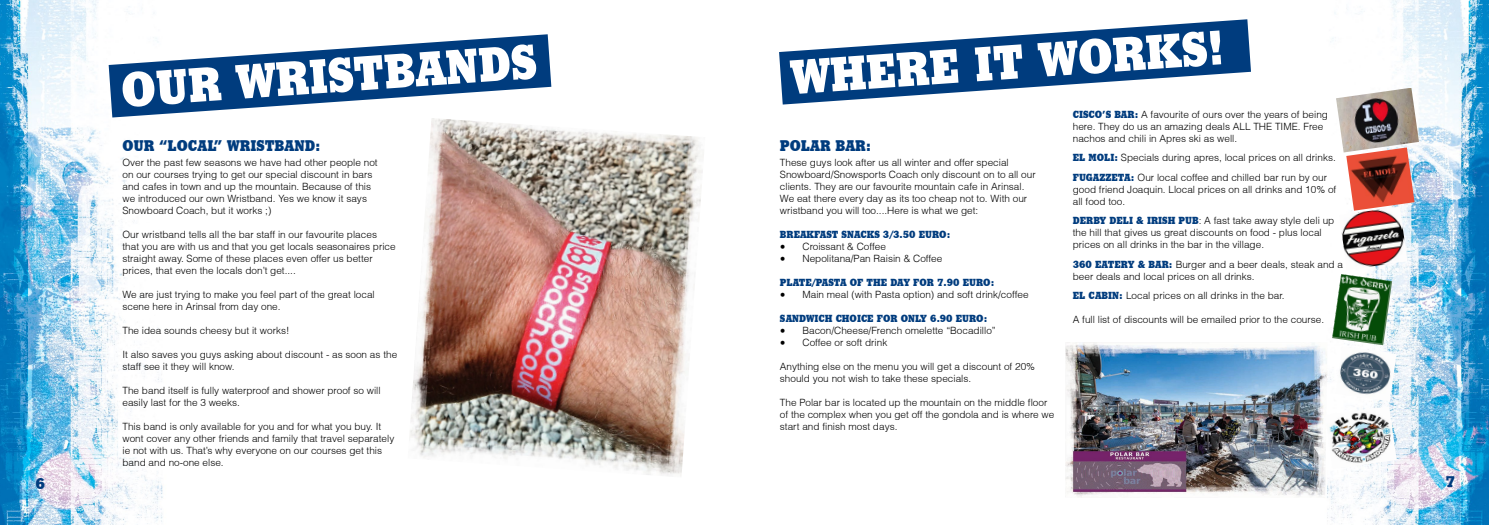
<style>
.page{position:relative;width:1489px;height:525px;background:#fff}
.page>*{position:absolute;margin:0;border:0;box-sizing:border-box;transform-origin:0 0}
.t1{font:800 46.88px "Stymie BT";color:#fff}
.t2{font:800 15px "Stymie BT";color:#003c7e}
.t3{font:300 10px/12px "Helvetica";color:#000}
.t4{font:800 10px "Stymie BT";color:#003c7e}
.s1{font-family:"Minion Pro";font-weight:400;font-size:15px}
.s2{font-family:"Stymie BT";font-weight:800;color:#003c7e}
</style>
<div class="page">
<img style="left:0;top:0;width:1488px;height:524px">
<svg style="left:109px;top:34px;width:442px;height:83px;fill:#003c7e"></svg>
<img style="left:407px;top:118px;width:298px;height:359px">
<svg style="left:779px;top:19px;width:471px;height:85px;fill:#003c7e"></svg>
<img style="left:1065px;top:342px;width:262px;height:155px">
<img style="left:1335px;top:88px;width:83px;height:64px">
<img style="left:1346px;top:147px;width:68px;height:63px">
<img style="left:1338px;top:206px;width:69px;height:64px">
<img style="left:1331px;top:274px;width:60px;height:71px">
<img style="left:1335px;top:346px;width:61px;height:55px">
<img style="left:1324px;top:406px;width:72px;height:62px">
<div style="left:121px;top:66px;width:101px;height:42px;background:#003c7e"></div>
<div style="left:478px;top:44px;width:59px;height:38px;background:#003c7e"></div>
<h1 class="t1" style="left:234px;top:54px;width:173px;rotate:-4deg">W RIS TBAN</h1>
<h2 class="t2" style="left:122px;top:136px;width:163px">OUR “LOCAL” WRISTBAN</h2>
<h2 class="t2" style="left:305px;top:136px;width:17px">D:</h2>
<p class="t3" style="left:122px;top:156px;width:257px">Over the past few seasons we have had other people not on our courses trying to get our special discount in bars and cafes in town and up the mountain. Because of this we introduced our own Wristband. Yes we know it says Snowboard Coach, but it works ;)</p>
<p class="t3" style="left:122px;top:228px;width:275px">Our wristband tells all the bar staff in our favourite places that you are with us and that you get locals seasonaires price straight away. Some of these places even offer us better prices, that even the locals don’t get....</p>
<p class="t3" style="left:122px;top:288px;width:254px">We are just trying to make you feel part of the great local scene here in Arinsal from day one.</p>
<p class="t3" style="left:122px;top:324px;width:168px">The idea sounds cheesy but it works!</p>
<p class="t3" style="left:122px;top:348px;width:276px">It also saves you guys asking about discount - as soon as the staff see it they will know.</p>
<p class="t3" style="left:122px;top:384px;width:260px">The band itself is fully waterproof and shower proof so will easily last for the 3 weeks.</p>
<p class="t3" style="left:122px;top:420px;width:273px">This band is only available for you and for what you buy. It wont cover any other friends and family that travel separately ie not with us. That’s why everyone on our courses get this band and no-one else.</p>
<h1 class="t1" style="left:789px;top:49px;width:436px;rotate:-4deg">WHERE IT W ORKS!</h1>
<h2 class="t2" style="left:780px;top:136px;width:93px">PO LAR BAR:</h2>
<p class="t3" style="left:780px;top:156px;width:257px">These guys look after us all winter and offer special Snowboard/Snowsports Coach only discount on to all our clients. They are our favourite mountain cafe in Arinsal.<br>We eat there every day as its too cheap not to. With our wristband you will too....Here is what we get:</p>
<p class="t4" style="left:780px;top:228px;width:69px">BREAKFAST SNA</p>
<p class="t4" style="left:860px;top:228px;width:91px">CKS 3/3.50 EURO:</p>
<p class="t3" style="left:780px;top:240px;width:108px"><span class="s1">•</span> Croissant &amp; Coffee</p>
<p class="t3" style="left:780px;top:252px;width:164px"><span class="s1">•</span> Nepolitana/Pan Raisin &amp; Coffee</p>
<p class="t4" style="left:780px;top:276px;width:8px">PLA</p>
<p class="t4" style="left:799px;top:276px;width:197px">TE/PASTA OF THE DAY FOR 7.90 EURO:</p>
<p class="t3" style="left:780px;top:288px;width:250px"><span class="s1">•</span> Main meal (with Pasta option) and soft drink/coffee</p>
<p class="t4" style="left:780px;top:312px;width:209px">SANDWICH CHOICE FOR ONLY 6.90 EURO:</p>
<p class="t3" style="left:780px;top:324px;width:217px"><span class="s1">•</span> Bacon/Cheese/French omelette “Bocadillo”</p>
<p class="t3" style="left:780px;top:336px;width:109px"><span class="s1">•</span> Coffee or soft drink</p>
<p class="t3" style="left:780px;top:360px;width:257px">Anything else on the menu you will get a discount of 20% should you not wish to take these specials.</p>
<p class="t3" style="left:780px;top:396px;width:276px">The Polar bar is located up the mountain on the middle floor of the complex when you get off the gondola and is where we start and finish most days.</p>
<p class="t3" style="left:1072px;top:108px;width:257px"><span class="s2">CISCO’S BAR:</span> A favourite of ours over the years of being here. They do us an amazing deals ALL THE TIME. Free nachos and chili in Apres ski as well.</p>
<p class="t3" style="left:1072px;top:148px;width:264px;line-height:19.5px"><span class="s2">EL MOLI:</span> Specials during apres, local prices on all drinks.<br><span class="s2">FUGAZZETA:</span> Our local coffee and chilled bar run by our</p>
<p class="t3" style="left:1072px;top:183px;width:265px">good friend Joaquin. Llocal prices on all drinks and 10% of all food too.</p>
<p class="t4" style="left:1072px;top:214px;width:44px">DERBY DELI</p>
<p class="t3" style="left:1072px;top:214px;width:263px;text-indent:63px"><span class="s2">&amp; IRISH PUB</span>: A fast take away style deli up the hill that gives us great discounts on food - plus local prices on all drinks in the bar in the village.</p>
<p class="t3" style="left:1072px;top:258px;width:272px"><span class="s2">360 EATERY &amp; BAR:</span> Burger and a beer deals, steak and a beer deals and local prices on all drinks.</p>
<p class="t4" style="left:1072px;top:289px;width:23px">EL CABIN</p>
<p class="t3" style="left:1119px;top:289px;width:167px"><span class="s2">:</span> Local prices on all drinks in the bar.</p>
<p class="t3" style="left:1072px;top:313px;width:253px">A full list of discounts will be emailed prior to the course.</p>
<h2 class="t2" style="left:35px;top:474px;width:11px">6</h2>
<h2 class="t2" style="left:1445px;top:472px;width:11px">7</h2>
</div>
